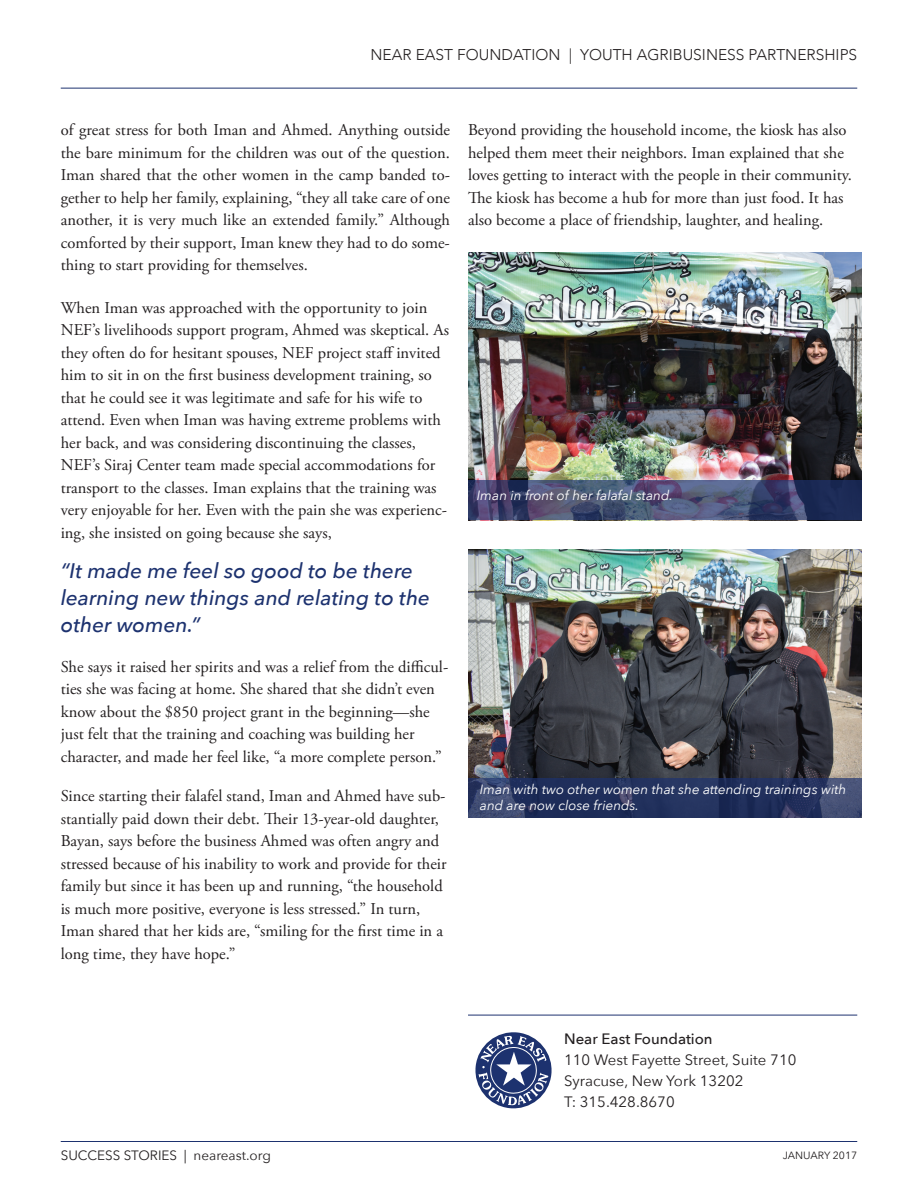
<style>
.page{position:relative;width:918px;height:1188px;background:#fff}
.page>*{position:absolute;margin:0;border:0;box-sizing:border-box;transform-origin:0 0}
.t1{font:italic 500 21px/27px "Avenir Next";color:#1d326f}
.t2{font:16.5px/22.5px "Adobe Garamond Pro";color:#231f20}
.t3{font:300 15.6px "Avenir";color:#231f20}
.t4{font:15px/21px "Avenir Next";color:#231f20}
.t5{font:500 15px "Avenir Next";color:#231f20}
.t6{font:italic 13.5px/16.2px "Avenir Next";color:#fff}
.t7{font:13.5px "Avenir Next";color:#231f20}
.t8{font:10.5px "Avenir Next";color:#231f20}
</style>
<div class="page">
<hr style="left:61px;top:1141px;width:796px;height:1px;background:#1d326f">
<hr style="left:61px;top:88px;width:796px;height:1px;background:#1d326f">
<hr style="left:468px;top:1015px;width:389px;height:1px;background:#1d326f">
<svg style="left:475px;top:1032px;width:77px;height:77px"></svg>
<img style="left:468px;top:252px;width:393px;height:229px">
<svg style="left:468px;top:481px;width:393px;height:39px;background:#42496f"></svg>
<img style="left:468px;top:550px;width:393px;height:228px">
<svg style="left:468px;top:778px;width:393px;height:40px;background:#283661"></svg>
<p class="t3" style="left:371px;top:45px;width:488px">NEAR EAST FOUNDATION | YOUTH AGRIBUSINESS PARTNERSHIPS</p>
<p class="t2" style="left:61px;top:119px;width:391px;text-align:justify">of great stress for both Iman and Ahmed. Anything outside the bare minimum for the children was out of the question.<br>Iman shared that the other women in the camp banded to&shy;gether to help her family, explaining, “they all take care of one another, it is very much like an extended family.” Although comforted by their support, Iman knew they had to do some&shy;thing to start providing for themselves.</p>
<p class="t2" style="left:61px;top:297px;width:390px">When Iman was approached with the opportunity to join NEF’s livelihoods support program, Ahmed was skeptical. As they often do for hesitant spouses, NEF project staff invited him to sit in on the first business development training, so that he could see it was legitimate and safe for his wife to attend. Even when Iman was having extreme problems with her back, and was considering discontinuing the classes, NEF’s Siraj Center team made special accommodations for transport to the classes. Iman explains that the training was very enjoyable for her. Even with the pain she was experienc&shy;ing, she insisted on going because she says,</p>
<p class="t1" style="left:61px;top:557px;width:371px">“It made me feel so good to be there learning new things and relating to the other women.”</p>
<p class="t2" style="left:61px;top:656px;width:389px">She says it raised her spirits and was a relief from the difficul&shy;ties she was facing at home. She shared that she didn’t even know about the $850 project grant in the beginning—she just felt that the training and coaching was building her character, and made her feel like, “a more complete person.”</p>
<p class="t2" style="left:61px;top:785px;width:387px">Since starting their falafel stand, Iman and Ahmed have sub&shy;stantially paid down their debt. Their 13-year-old daughter, Bayan, says before the business Ahmed was often angry and stressed because of his inability to work and provide for their family but since it has been up and running, “the household is much more positive, everyone is less stressed.” In turn, Iman shared that her kids are, “smiling for the first time in a long time, they have hope.”</p>
<p class="t2" style="left:468px;top:119px;width:385px">Beyond providing the household income, the kiosk has also helped them meet their neighbors. Iman explained that she loves getting to interact with the people in their community.<br>The kiosk has become a hub for more than just food. It has also become a place of friendship, laughter, and healing.</p>
<p class="t6" style="left:477px;top:486px;width:198px">Iman in front of her falafal stand.</p>
<p class="t6" style="left:480px;top:781px;width:368px">Iman with two other women that she attending trainings with and are now close friends.</p>
<p class="t5" style="left:564px;top:1026px;width:150px">Near East Foundation</p>
<p class="t4" style="left:564px;top:1049px;width:234px">110 West Fayette Street, Suite 710<br>Syracuse, New York 13202<br>T: 315.428.8670</p>
<p class="t7" style="left:61px;top:1144px;width:212px">SUCCESS STORIES | neareast.org</p>
<p class="t8" style="left:783px;top:1146px;width:76px">JANUARY 2017</p>
</div>
